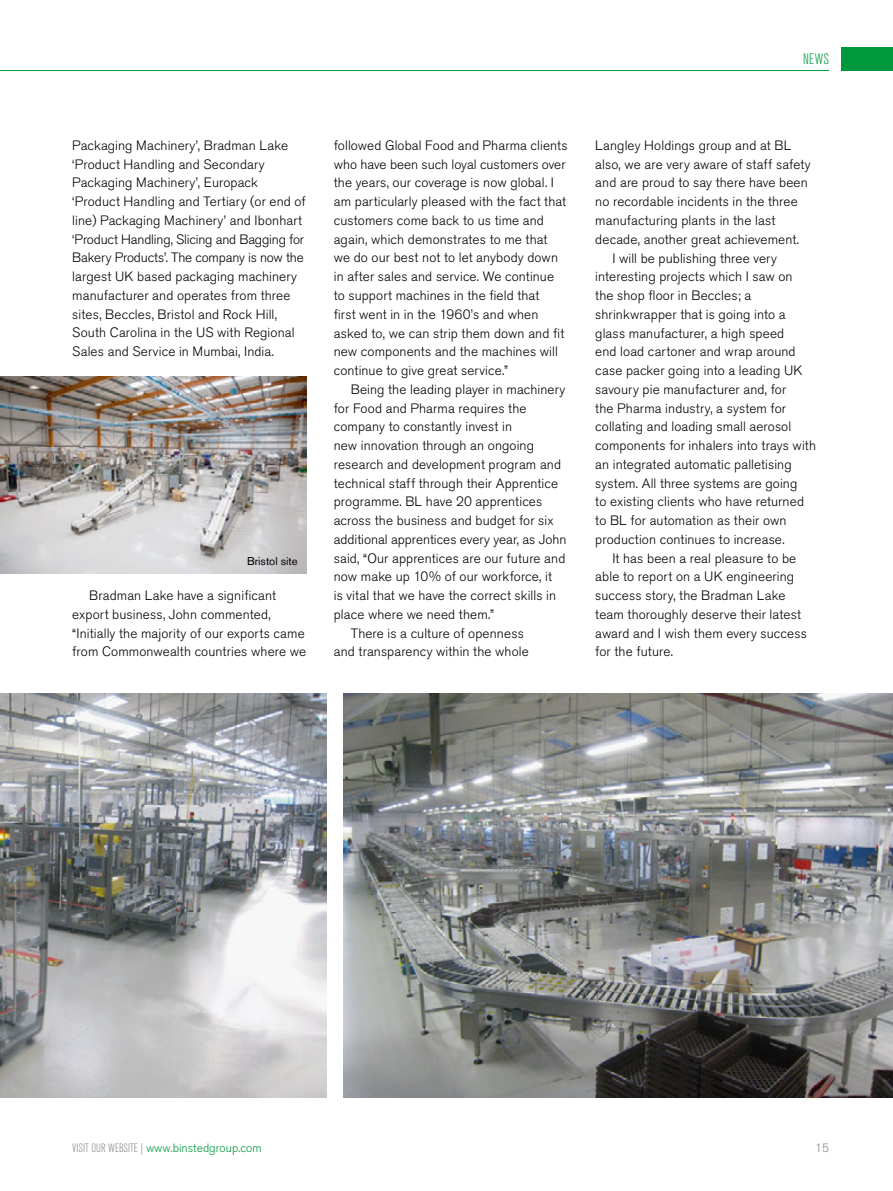
<style>
.page{position:relative;width:893px;height:1191px;background:#fff}
.page>*{position:absolute;margin:0;border:0;box-sizing:border-box;transform-origin:0 0}
.t1{font:300 condensed 15px "Akzidenz Grotesk BE";color:#00983c}
.t2{font:300 13.5px/18.8px "Akzidenz Grotesk BE";letter-spacing:.01em;color:#000}
.t3{font:300 12px "Akzidenz Grotesk BE";color:#00983c}
.t4{font:300 12px "Akzidenz Grotesk BE";color:#868786}
.t5{font:11.25px "Akzidenz Grotesk BE";color:#000}
.s1{font-stretch:condensed;color:#868786}
</style>
<div class="page">
<div style="left:842px;top:47px;width:51px;height:24px;background:#00983c"></div>
<hr style="left:0;top:70px;width:829px;height:1px;background:#00983c">
<img style="left:343px;top:693px;width:550px;height:404px">
<img style="left:0;top:693px;width:326px;height:404px">
<img style="left:0;top:377px;width:306px;height:196px">
<p class="t1" style="left:803px;top:51px;width:27px">NEWS</p>
<p class="t2" style="left:72px;top:136px;width:235px">Packaging Machinery’, Bradman Lake ‘Product Handling and Secondary Packaging Machinery’, Europack ‘Product Handling and Tertiary (or end of line) Packaging Machinery’ and Ibonhart ‘Product Handling, Slicing and Bagging for Bakery Products’. The company is now the largest UK based packaging machinery manufacturer and operates from three sites, Beccles, Bristol and Rock Hill, South Carolina in the US with Regional Sales and Service in Mumbai, India.</p>
<p class="t2" style="left:334px;top:136px;width:235px">followed Global Food and Pharma clients who have been such loyal customers over the years, our coverage is now global. I am particularly pleased with the fact that customers come back to us time and again, which demonstrates to me that<br>we do our best not to let anybody down in after sales and service. We continue to support machines in the field that<br>first went in in the 1960’s and when asked to, we can strip them down and fit new components and the machines will continue to give great service.”</p>
<p class="t2" style="left:351px;top:380px;width:216px">Being the leading player in machinery</p>
<p class="t2" style="left:334px;top:399px;width:194px">for Food and Pharma requires the</p>
<p class="t2" style="left:334px;top:417px;width:180px">company to constantly invest in</p>
<p class="t2" style="left:334px;top:436px;width:202px">new innovation through an ongoing</p>
<p class="t2" style="left:334px;top:455px;width:229px">research and development program and</p>
<p class="t2" style="left:334px;top:474px;width:226px">technical staff through their Apprentice</p>
<p class="t2" style="left:334px;top:492px;width:210px">programme. BL have 20 apprentices</p>
<p class="t2" style="left:334px;top:511px;width:221px">across the business and budget for six</p>
<p class="t2" style="left:334px;top:530px;width:234px">additional apprentices every year, as John</p>
<p class="t2" style="left:334px;top:549px;width:233px">said, “Our apprentices are our future and</p>
<p class="t2" style="left:334px;top:567px;width:220px">now make up 10% of our workforce, it</p>
<p class="t2" style="left:334px;top:586px;width:224px">is vital that we have the correct skills in</p>
<p class="t2" style="left:334px;top:605px;width:162px">place where we need them.”</p>
<p class="t2" style="left:351px;top:624px;width:175px">There is a culture of openness</p>
<p class="t2" style="left:334px;top:642px;width:197px">and transparency within the whole</p>
<p class="t5" style="left:247px;top:554px;width:52px">Bristol site</p>
<p class="t2" style="left:72px;top:586px;width:235px;text-indent:17px">Bradman Lake have a significant export business, John commented, “Initially the majority of our exports came from Commonwealth countries where we</p>
<p class="t2" style="left:595px;top:136px;width:197px">Langley Holdings group and at BL</p>
<p class="t2" style="left:595px;top:155px;width:217px">also, we are very aware of staff safety</p>
<p class="t2" style="left:595px;top:174px;width:214px">and are proud to say there have been</p>
<p class="t2" style="left:595px;top:192px;width:204px">no recordable incidents in the three</p>
<p class="t2" style="left:595px;top:211px;width:182px">manufacturing plants in the last</p>
<p class="t2" style="left:595px;top:230px;width:205px">decade, another great achievement.</p>
<p class="t2" style="left:612px;top:249px;width:166px">I will be publishing three very</p>
<p class="t2" style="left:595px;top:267px;width:199px">interesting projects which I saw on</p>
<p class="t2" style="left:595px;top:286px;width:157px">the shop floor in Beccles; a</p>
<p class="t2" style="left:595px;top:305px;width:192px">shrinkwrapper that is going into a</p>
<p class="t2" style="left:595px;top:324px;width:190px">glass manufacturer, a high speed</p>
<p class="t2" style="left:595px;top:342px;width:202px">end load cartoner and wrap around</p>
<p class="t2" style="left:595px;top:361px;width:209px">case packer going into a leading UK</p>
<p class="t2" style="left:595px;top:380px;width:192px">savoury pie manufacturer and, for</p>
<p class="t2" style="left:595px;top:399px;width:192px">the Pharma industry, a system for</p>
<p class="t2" style="left:595px;top:417px;width:197px">collating and loading small aerosol</p>
<p class="t2" style="left:595px;top:436px;width:222px">components for inhalers into trays with</p>
<p class="t2" style="left:595px;top:455px;width:198px">an integrated automatic palletising</p>
<p class="t2" style="left:595px;top:474px;width:204px">system. All three systems are going</p>
<p class="t2" style="left:595px;top:492px;width:210px">to existing clients who have returned</p>
<p class="t2" style="left:595px;top:511px;width:193px">to BL for automation as their own</p>
<p class="t2" style="left:595px;top:530px;width:191px">production continues to increase.</p>
<p class="t2" style="left:612px;top:549px;width:185px">It has been a real pleasure to be</p>
<p class="t2" style="left:595px;top:567px;width:200px">able to report on a UK engineering</p>
<p class="t2" style="left:595px;top:586px;width:192px">success story, the Bradman Lake</p>
<p class="t2" style="left:595px;top:605px;width:207px">team thoroughly deserve their latest</p>
<p class="t2" style="left:595px;top:624px;width:213px">award and I wish them every success</p>
<p class="t2" style="left:595px;top:642px;width:79px">for the future.</p>
<p class="t3" style="left:72px;top:1141px;width:191px"><span class="s1">VISIT OUR WEBSITE |</span> www.binstedgroup.com</p>
<p class="t4" style="left:815px;top:1141px;width:15px">15</p>
</div>
